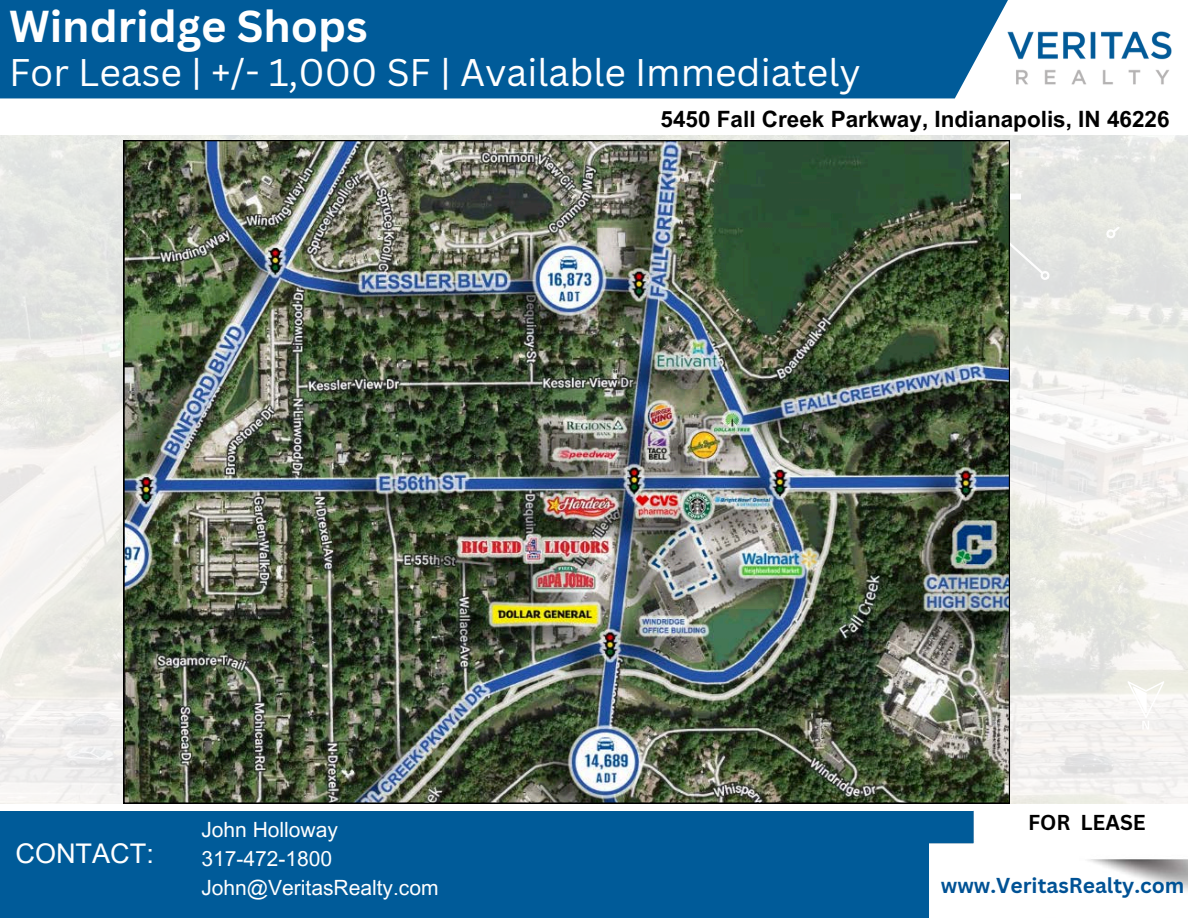
<style>
.page{position:relative;width:1188px;height:918px;background:#fff}
.page>*{position:absolute;margin:0;border:0;box-sizing:border-box;transform-origin:0 0}
.t1{font:700 43.5px "Canva Sans";color:#fff}
.t2{font:37.5px "Canva Sans";color:#fff}
.t3{font:27.15px "Arial MT Pro";color:#fff}
.t4{font:700 22.5px "Arial MT Pro";color:#000}
.t5{font:21px "Arial MT Pro";color:#fff}
.t6{font:700 21px "Canva Sans";color:#005295}
.t7{font:700 21px "Canva Sans";color:#000}
</style>
<div class="page">
<img style="left:0;top:136px;width:1188px;height:668px">
<div style="left:0;top:811px;width:1188px;height:107px;background:#005b99"></div>
<img style="left:929px;top:810px;width:259px;height:108px">
<div style="left:0;top:0;width:1008px;height:98px;background:#005b99"></div>
<img style="left:1000px;top:24px;width:172px;height:68px">
<svg style="left:1103px;top:224px;width:19px;height:18px"></svg>
<svg style="left:1127px;top:681px;width:37px;height:49px"></svg>
<img style="left:1010px;top:175px;width:11px;height:24px">
<svg style="left:1010px;top:223px;width:43px;height:60px;background:#e3e4e2"></svg>
<img style="left:124px;top:140px;width:886px;height:664px">
<h5 class="t1" style="left:9px;top:-5px;width:360px">Windridge Shops</h5>
<h4 class="t2" style="left:9px;top:46px;width:853px">For Lease | +/- 1,000 SF | Available Immediately</h4>
<p class="t4" style="left:661px;top:110px;width:511px">5450 Fall Creek Parkway, Indianapolis, IN 46226</p>
<p class="t3" style="left:15px;top:843px;width:140px">CONTACT:</p>
<p class="t7" style="left:1028px;top:807px;width:119px">FOR LEASE</p>
<p class="t5" style="left:201px;top:822px;width:138px">John Holloway</p>
<p class="t5" style="left:201px;top:851px;width:132px">317-472-1800</p>
<p class="t5" style="left:201px;top:880px;width:239px">John@VeritasRealty.com</p>
<p class="t6" style="left:941px;top:870px;width:245px">www.VeritasRealty.com</p>
</div>
